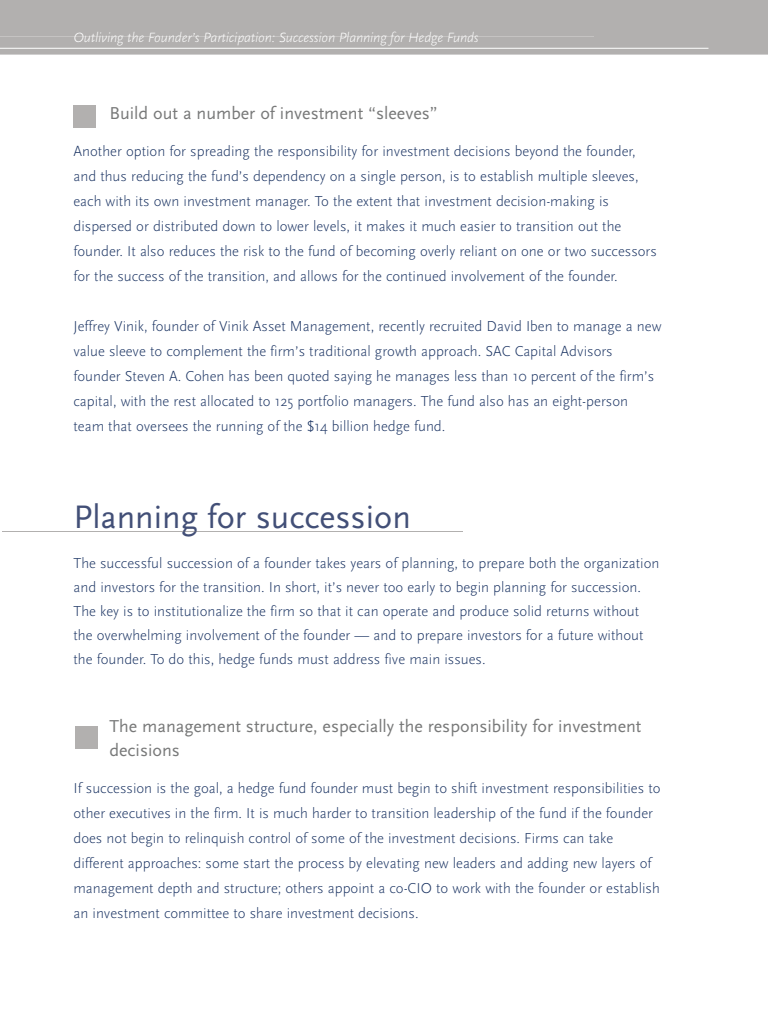
<style>
.page{position:relative;width:768px;height:1024px;background:#fff}
.page>*{position:absolute;margin:0;border:0;box-sizing:border-box;transform-origin:0 0}
.t1{font:34px "Scala Sans";color:#424f77}
.t2{font:18px/24px "Scala Sans";color:#787979}
.t3{font:300 15px/25px "Scala Sans";color:#1b3463}
.t4{font:italic 300 14px "Scala Sans";letter-spacing:-.01em;color:#fff}
</style>
<div class="page">
<div style="left:0;top:0;width:768px;height:55px;background:#b2b0af"></div>
<hr style="left:0;top:36px;width:594px;height:1px;background:#b2b0af">
<hr style="left:0;top:47px;width:708px;height:1px;background:#b2b0af">
<hr style="left:0;top:48px;width:708px;height:1px;background:#fff">
<div style="left:74px;top:105px;width:22px;height:23px;background:#b2b0af"></div>
<div style="left:75px;top:726px;width:23px;height:23px;background:#b2b0af"></div>
<hr style="left:2px;top:531px;width:72px;height:1px;background:#b2b0af">
<hr style="left:74px;top:531px;width:389px;height:1px;background:#b2b0af">
<hr style="left:77px;top:531px;width:192px;height:1px;background:#5b6279">
<p class="t4" style="left:74px;top:29px;width:407px">Outliving the Founder’s Participation: Succession Planning for Hedge Funds</p>
<p class="t2" style="left:110px;top:101px;width:330px">Build out a number of investment “sleeves”</p>
<p class="t3" style="left:73px;top:139px;width:585px">Another option for spreading the responsibility for investment decisions beyond the founder, and thus reducing the fund’s dependency on a single person, is to establish multiple sleeves, each with its own investment manager. To the extent that investment decision-making is dispersed or distributed down to lower levels, it makes it much easier to transition out the founder. It also reduces the risk to the fund of becoming overly reliant on one or two successors for the success of the transition, and allows for the continued involvement of the founder.</p>
<p class="t3" style="left:73px;top:314px;width:590px">Jeffrey Vinik, founder of Vinik Asset Management, recently recruited David Iben to manage a new value sleeve to complement the firm’s traditional growth approach. SAC Capital Advisors founder Steven A. Cohen has been quoted saying he manages less than 10 percent of the firm’s capital, with the rest allocated to 125 portfolio managers. The fund also has an eight-person team that oversees the running of the $14 billion hedge fund.</p>
<p class="t1" style="left:74px;top:497px;width:339px">Planning for succession</p>
<p class="t3" style="left:73px;top:551px;width:588px;line-height:24px">The successful succession of a founder takes years of planning, to prepare both the organization and investors for the transition. In short, it’s never too early to begin planning for succession.<br>The key is to institutionalize the firm so that it can operate and produce solid returns without the overwhelming involvement of the founder — and to prepare investors for a future without the founder. To do this, hedge funds must address five main issues.</p>
<p class="t2" style="left:109px;top:714px;width:534px">The management structure, especially the responsibility for investment decisions</p>
<p class="t3" style="left:74px;top:776px;width:589px">If succession is the goal, a hedge fund founder must begin to shift investment responsibilities to other executives in the firm. It is much harder to transition leadership of the fund if the founder does not begin to relinquish control of some of the investment decisions. Firms can take different approaches: some start the process by elevating new leaders and adding new layers of management depth and structure; others appoint a co-CIO to work with the founder or establish an investment committee to share investment decisions.</p>
</div>
